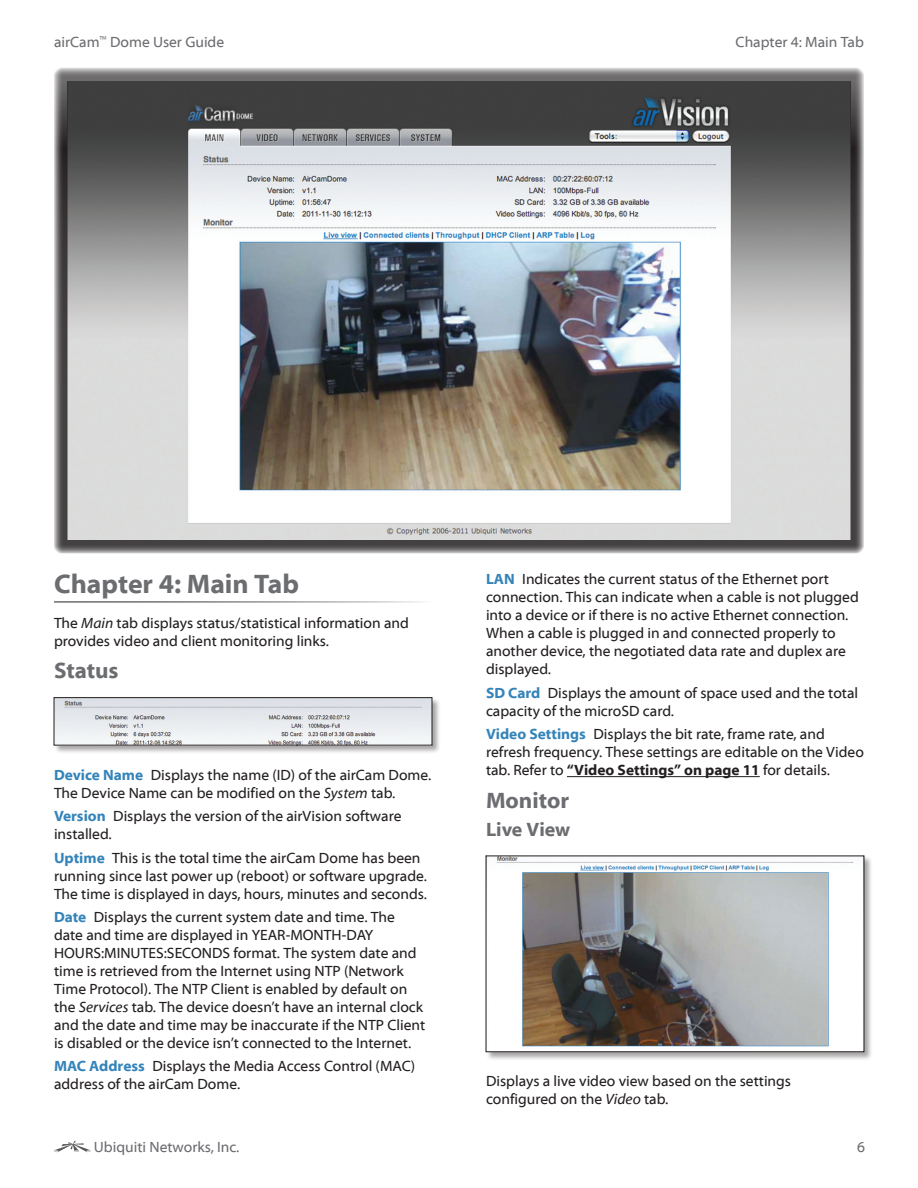
<style>
.page{position:relative;width:918px;height:1188px;background:#fff}
.page>*{position:absolute;margin:0;border:0;box-sizing:border-box;transform-origin:0 0}
.t1{font:700 27px "Myriad Web Pro";color:#6c6d70}
.t2{font:700 22.5px "Myriad Web Pro";color:#6c6d70}
.t3{font:700 19.5px "Myriad Web Pro";color:#6c6d70}
.t4{font:15px/18px "Myriad Web Pro";color:#231f20}
.t5{font:15px "Myriad Web Pro";color:#6c6d70}
.s1{font-style:italic}
.s2{font-weight:700;color:#3484ba}
.s3{font-weight:700}
</style>
<div class="page">
<svg style="left:54px;top:1141px;width:37px;height:11px"></svg>
<div style="left:54px;top:697px;width:387px;height:58px;background:#231f20;opacity:.4"></div>
<img style="left:56px;top:699px;width:374px;height:45px">
<div style="left:54px;top:697px;width:378px;height:49px;border:1px solid #241e1b"></div>
<hr style="left:567px;top:776px;width:193px;height:1px;background:#231f20">
<div style="left:486px;top:855px;width:387px;height:206px;background:#231f20;opacity:.4"></div>
<img style="left:488px;top:858px;width:374px;height:192px">
<div style="left:486px;top:856px;width:378px;height:196px;border:1px solid #241e1b"></div>
<img style="left:54px;top:68px;width:810px;height:486px">
<p class="t5" style="left:54px;top:33px;width:172px">airCam<sup>™</sup> Dome User Guide</p>
<p class="t5" style="left:736px;top:33px;width:130px">Chapter 4: Main Tab</p>
<h1 class="t1" style="left:54px;top:570px;width:246px">Chapter 4: Main Tab</h1>
<p class="t4" style="left:54px;top:614px;width:356px">The <span class="s1">Main</span> tab displays status/statistical information and provides video and client monitoring links.</p>
<h2 class="t2" style="left:54px;top:658px;width:66px">Status</h2>
<p class="t4" style="left:54px;top:766px;width:379px"><span class="s2">Device Name</span> Displays the name (ID) of the airCam Dome.<br>The Device Name can be modified on the <span class="s1">System</span> tab.</p>
<p class="t4" style="left:54px;top:807px;width:349px"><span class="s2">Version</span> Displays the version of the airVision software installed.</p>
<p class="t4" style="left:54px;top:849px;width:375px"><span class="s2">Uptime</span> This is the total time the airCam Dome has been running since last power up (reboot) or software upgrade.<br>The time is displayed in days, hours, minutes and seconds.</p>
<p class="t4" style="left:54px;top:908px;width:373px"><span class="s2">Date</span> Displays the current system date and time. The date and time are displayed in YEAR-MONTH-DAY HOURS:MINUTES:SECONDS format. The system date and time is retrieved from the Internet using NTP (Network Time Protocol). The NTP Client is enabled by default on the <span class="s1">Services</span> tab. The device doesn’t have an internal clock and the date and time may be inaccurate if the NTP Client is disabled or the device isn’t connected to the Internet.</p>
<p class="t4" style="left:54px;top:1058px;width:363px"><span class="s2">MAC Address</span> Displays the Media Access Control (MAC) address of the airCam Dome.</p>
<p class="t5" style="left:94px;top:1139px;width:147px">Ubiquiti Networks, Inc.</p>
<p class="t4" style="left:486px;top:571px;width:374px"><span class="s2">LAN</span> Indicates the current status of the Ethernet port connection. This can indicate when a cable is not plugged into a device or if there is no active Ethernet connection.<br>When a cable is plugged in and connected properly to another device, the negotiated data rate and duplex are displayed.</p>
<p class="t4" style="left:486px;top:684px;width:374px"><span class="s2">SD Card</span> Displays the amount of space used and the total capacity of the microSD card.</p>
<p class="t4" style="left:486px;top:725px;width:379px"><span class="s2">Video Settings</span> Displays the bit rate, frame rate, and refresh frequency. These settings are editable on the Video tab. Refer to <span class="s3">“Video Settings” on page 11</span> for details.</p>
<h2 class="t2" style="left:486px;top:788px;width:85px">Monitor</h2>
<h3 class="t3" style="left:486px;top:819px;width:86px">Live View</h3>
<p class="t4" style="left:486px;top:1073px;width:307px">Displays a live video view based on the settings configured on the <span class="s1">Video</span> tab.</p>
<p class="t5" style="left:857px;top:1139px;width:9px">6</p>
</div>
